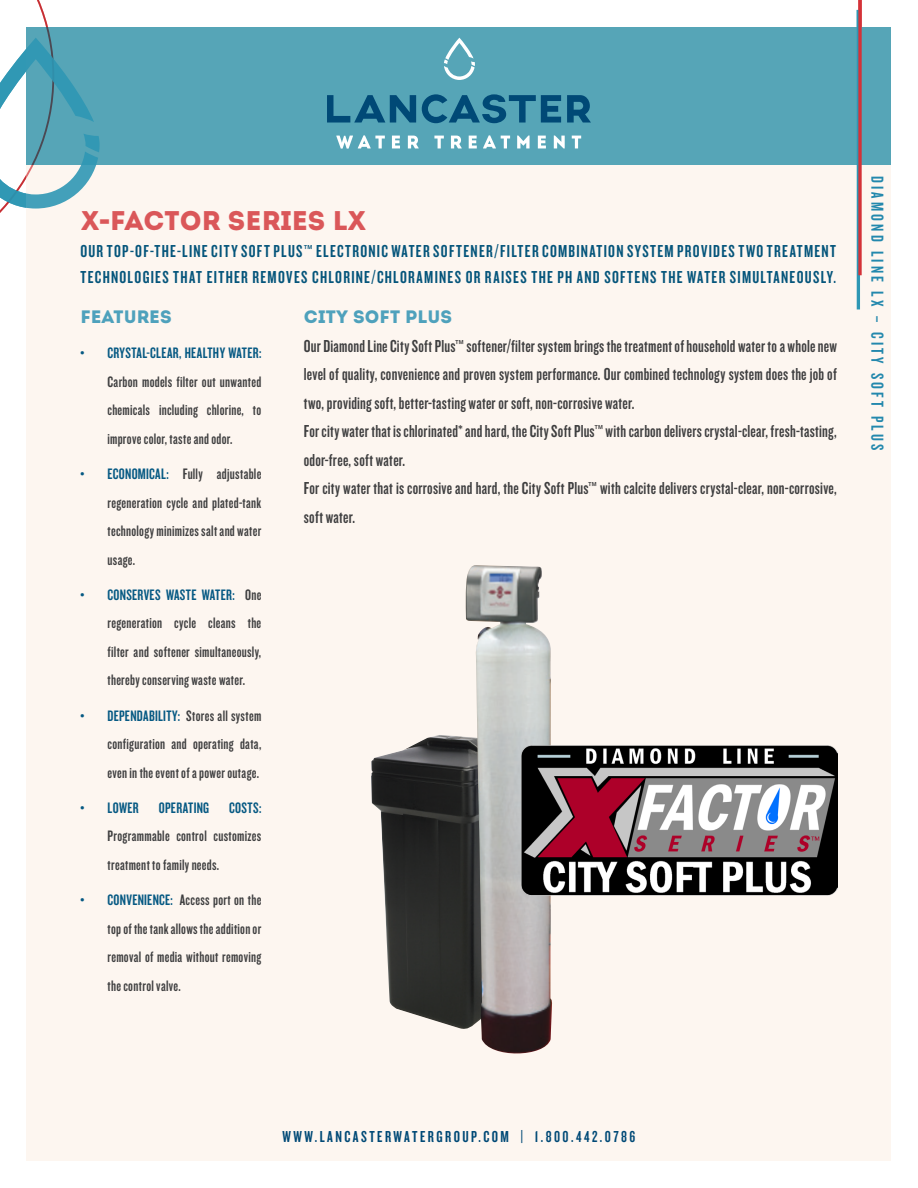
<style>
.page{position:relative;width:918px;height:1188px;background:#fff}
.page>*{position:absolute;margin:0;border:0;box-sizing:border-box;transform-origin:0 0}
.t1{font:27px "Intro";color:#d43238}
.t2{font:18px/28.5px "Knockout HTF48 Featherweight";letter-spacing:.015em;color:#3e3e3f}
.t3{font:18px/25.5px "Knockout HTF48 Featherweight";letter-spacing:.07em;color:#065983}
.t4{font:18px "Knockout HTF48 Featherweight";letter-spacing:.18em;color:#2388ad}
.t5{font:18px "Intro";color:#4ea1bc}
.t6{font:16.5px "Knockout HTF48 Featherweight";letter-spacing:.15em;color:#004976}
.t7{font:15.75px/28.5px "Knockout HTF48 Featherweight";letter-spacing:.02em;color:#3e3e3f;text-align:justify}
.t8{font:15.75px "Knockout HTF48 Featherweight";letter-spacing:.02em;color:#065983}
.s1{font-family:"Gotham";font-weight:900}
.s2{color:#065983}
</style>
<div class="page">
<div style="left:27px;top:27px;width:864px;height:1134px;background:#fdf6f0"></div>
<div style="left:27px;top:27px;width:864px;height:138px;background:#56a5b7"></div>
<svg style="left:0;top:0;width:100px;height:275px"></svg>
<hr style="left:857px;top:10px;width:3px;height:299px;background:#2e97b4">
<svg style="left:858px;top:0;width:4px;height:275px"></svg>
<img style="left:371px;top:735px;width:95px;height:294px">
<img style="left:466px;top:565px;width:86px;height:489px">
<svg style="left:336px;top:135px;width:49px;height:14px"></svg>
<svg style="left:392px;top:136px;width:8px;height:12px"></svg>
<svg style="left:408px;top:136px;width:11px;height:12px"></svg>
<svg style="left:434px;top:136px;width:10px;height:12px"></svg>
<svg style="left:451px;top:136px;width:11px;height:12px"></svg>
<svg style="left:469px;top:136px;width:8px;height:12px"></svg>
<svg style="left:483px;top:135px;width:27px;height:13px"></svg>
<svg style="left:517px;top:136px;width:13px;height:12px"></svg>
<svg style="left:538px;top:136px;width:8px;height:12px"></svg>
<svg style="left:554px;top:136px;width:11px;height:12px"></svg>
<svg style="left:572px;top:136px;width:9px;height:12px"></svg>
<svg style="left:444px;top:38px;width:31px;height:42px"></svg>
<svg style="left:327px;top:94px;width:264px;height:29px"></svg>
<img style="left:522px;top:740px;width:315px;height:164px">
<h1 class="t1" style="left:81px;top:205px;width:287px">X<span class="s1">-</span>FACTOR SERIES LX</h1>
<p class="t3" style="left:80px;top:239px;width:757px">OUR TOP-OF-THE-LINE CITY SOFT PLUS™ ELECTRONIC WATER SOFTENER/FILTER COMBINATION SYSTEM PROVIDES TWO TREATMENT<br>TECHNOLOGIES THAT EITHER REMOVES CHLORINE/CHLORAMINES OR RAISES THE PH AND SOFTENS THE WATER SIMULTANEOUSLY.</p>
<p class="t5" style="left:80px;top:306px;width:93px">FEATURES</p>
<p class="t7" style="left:107px;top:339px;width:155px;text-indent:-27px"><span class="s2">• CRYSTAL-CLEAR, HEALTHY WATER:<br></span>Carbon models filter out unwanted chemicals including chlorine, to improve color, taste and odor.</p>
<p class="t7" style="left:107px;top:460px;width:155px;text-indent:-27px"><span class="s2">• ECONOMICAL:</span> Fully adjustable regeneration cycle and plated-tank technology minimizes salt and water usage.</p>
<p class="t7" style="left:107px;top:581px;width:155px;text-indent:-27px"><span class="s2">• CONSERVES WASTE WATER:</span> One regeneration cycle cleans the filter and softener simultaneously, thereby conserving waste water.</p>
<p class="t7" style="left:107px;top:701px;width:155px;text-indent:-27px"><span class="s2">• DEPENDABILITY:</span> Stores all system configuration and operating data, even in the event of a power outage.</p>
<p class="t8" style="left:80px;top:800px;width:60px">• LOWER</p>
<p class="t8" style="left:159px;top:800px;width:52px">OPERATING</p>
<p class="t5" style="left:304px;top:306px;width:150px">CITY SOFT PLUS</p>
<p class="t2" style="left:304px;top:332px;width:535px;text-align:justify">Our Diamond Line City Soft Plus™ softener/filter system brings the treatment of household water to a whole new level of quality, convenience and proven system performance. Our combined technology system does the job of two, providing soft, better-tasting water or soft, non-corrosive water.</p>
<p class="t2" style="left:304px;top:417px;width:534px">For city water that is chlorinated* and hard, the City Soft Plus™ with carbon delivers crystal-clear, fresh-tasting, odor-free, soft water.</p>
<p class="t2" style="left:304px;top:474px;width:534px">For city water that is corrosive and hard, the City Soft Plus™ with calcite delivers crystal-clear, non-corrosive, soft water.</p>
<p class="t7" style="left:107px;top:794px;width:155px;text-indent:122px"><span class="s2">COSTS:<br></span>Programmable control customizes treatment to family needs.</p>
<p class="t7" style="left:107px;top:886px;width:155px;text-indent:-27px"><span class="s2">• CONVENIENCE:</span> Access port on the top of the tank allows the addition or removal of media without removing the control valve.</p>
<p class="t4" style="left:887px;top:176px;width:276px;rotate:90deg">DIAMOND LINE LX – CITY SOFT PLUS</p>
<p class="t6" style="left:283px;top:1128px;width:354px">WWW.LANCASTERWATERGROUP.COM | 1.800.442.0786</p>
</div>
